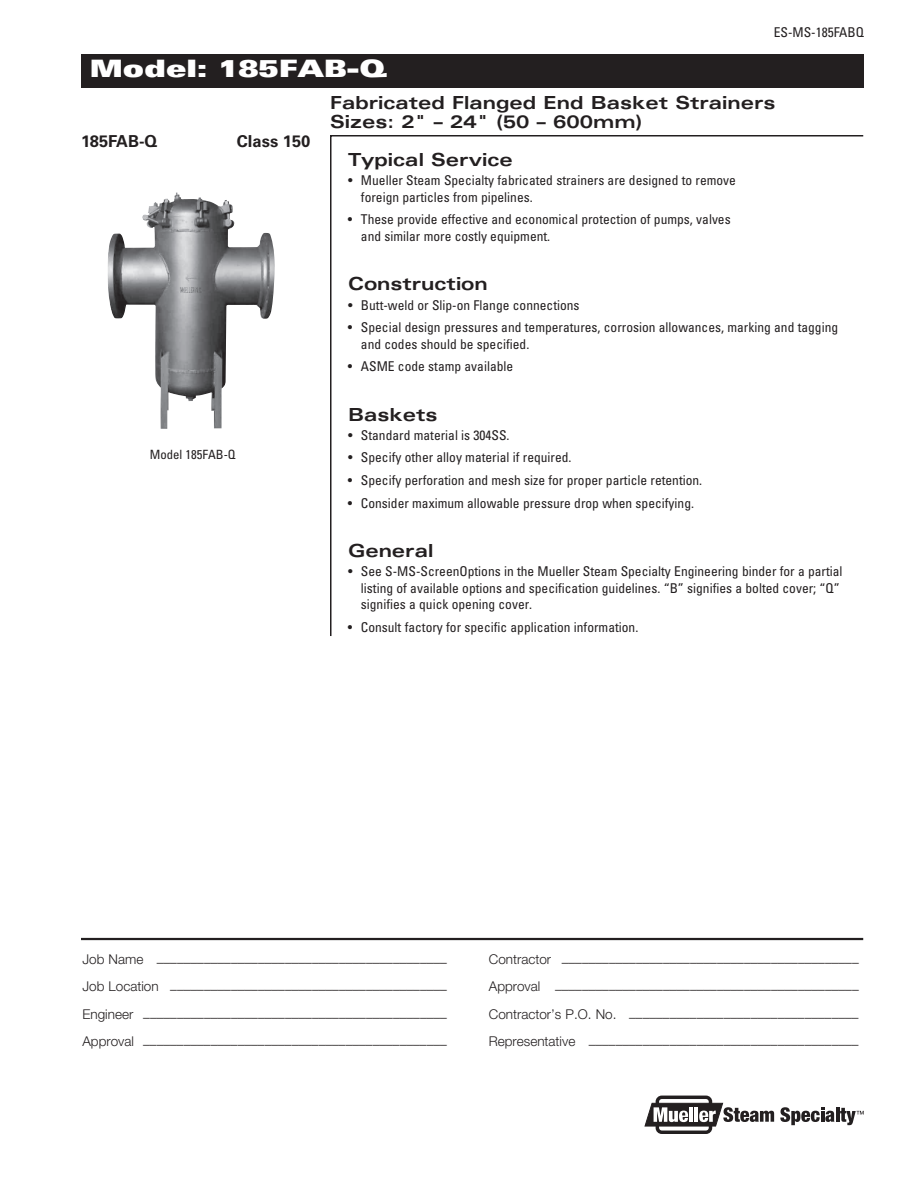
<style>
.page{position:relative;width:918px;height:1188px;background:#fff}
.page>*{position:absolute;margin:0;border:0;box-sizing:border-box;transform-origin:0 0}
.t1{font:24px "Univers LT Std X Black Ex";color:#fff}
.t2{font:700 expanded 18px/19.5px "Univers LT Std";color:#231f20}
.t3{font:700 16.5px "Univers LT Std";color:#231f20}
.t4{font:condensed 13.5px/16.5px "Univers LT Std";color:#231f20}
.t5{font:300 13.5px "Helvetica Neue LT Std";color:#231f20}
.t6{font:condensed 12.75px "Univers LT Std";color:#231f20}
</style>
<div class="page">
<div style="left:81px;top:54px;width:783px;height:33px;background:#231f20"></div>
<svg style="left:330px;top:135px;width:534px;height:501px"></svg>
<svg style="left:780px;top:1107px;width:54px;height:18px"></svg>
<hr style="left:836px;top:1108px;width:3px;height:14px;background:#231f20">
<svg style="left:840px;top:1108px;width:24px;height:17px"></svg>
<div style="left:656px;top:1096px;width:56px;height:38px;border:3px solid #231f20;border-radius:4px"></div>
<svg style="left:645px;top:1103px;width:129px;height:23px"></svg>
<hr style="left:81px;top:938px;width:782px;height:2px;background:#231f20">
<img style="left:107px;top:193px;width:168px;height:236px">
<p class="t4" style="left:774px;top:24px;width:92px">ES-MS-185FABQ</p>
<h1 class="t1" style="left:90px;top:55px;width:298px">Model: 185FAB-Q</h1>
<h2 class="t2" style="left:330px;top:93px;width:447px">Fabricated Flanged End Basket Strainers<br>Sizes: 2" – 24" (50 – 600mm)</h2>
<p class="t3" style="left:81px;top:132px;width:78px">185FAB-Q</p>
<p class="t3" style="left:237px;top:132px;width:75px">Class 150</p>
<p class="t6" style="left:150px;top:446px;width:87px">Model 185FAB-Q</p>
<h2 class="t2" style="left:348px;top:150px;width:166px">Typical Service</h2>
<p class="t4" style="left:361px;top:172px;width:377px;text-indent:-13px">• Mueller Steam Specialty fabricated strainers are designed to remove foreign particles from pipelines.</p>
<p class="t4" style="left:361px;top:211px;width:371px;text-indent:-13px">• These provide effective and economical protection of pumps, valves and similar more costly equipment.</p>
<h2 class="t2" style="left:348px;top:274px;width:141px">Construction</h2>
<p class="t4" style="left:348px;top:296px;width:233px">• Butt-weld or Slip-on Flange connections</p>
<p class="t4" style="left:361px;top:319px;width:479px;text-indent:-13px">• Special design pressures and temperatures, corrosion allowances, marking and tagging and codes should be specified.</p>
<p class="t4" style="left:348px;top:358px;width:167px">• ASME code stamp available</p>
<h2 class="t2" style="left:348px;top:404px;width:91px">Baskets</h2>
<p class="t4" style="left:348px;top:427px;width:163px">• Standard material is 304SS.</p>
<p class="t4" style="left:348px;top:449px;width:225px">• Specify other alloy material if required.</p>
<p class="t4" style="left:348px;top:472px;width:356px">• Specify perforation and mesh size for proper particle retention.</p>
<p class="t4" style="left:348px;top:494px;width:348px">• Consider maximum allowable pressure drop when specifying.</p>
<h2 class="t2" style="left:348px;top:541px;width:87px">General</h2>
<p class="t4" style="left:361px;top:563px;width:483px;text-indent:-13px">• See S-MS-ScreenOptions in the Mueller Steam Specialty Engineering binder for a partial listing of available options and specification guidelines. “B” signifies a bolted cover; “Q” signifies a quick opening cover.</p>
<p class="t4" style="left:348px;top:619px;width:292px">• Consult factory for specific application information.</p>
<p class="t5" style="left:82px;top:954px;width:366px">Job Name –––––––––––––––––––––––––––––––––––––––––––</p>
<p class="t5" style="left:489px;top:954px;width:371px">Contractor ––––––––––––––––––––––––––––––––––––––––––––</p>
<p class="t5" style="left:82px;top:981px;width:366px">Job Location –––––––––––––––––––––––––––––––––––––––––</p>
<p class="t5" style="left:489px;top:981px;width:371px">Approval –––––––––––––––––––––––––––––––––––––––––––––</p>
<p class="t5" style="left:82px;top:1009px;width:366px">Engineer –––––––––––––––––––––––––––––––––––––––––––––</p>
<p class="t5" style="left:489px;top:1009px;width:371px">Contractor’s P.O. No. ––––––––––––––––––––––––––––––––––</p>
<p class="t5" style="left:82px;top:1036px;width:366px">Approval –––––––––––––––––––––––––––––––––––––––––––––</p>
<p class="t5" style="left:489px;top:1036px;width:371px">Representative ––––––––––––––––––––––––––––––––––––––––</p>
</div>
